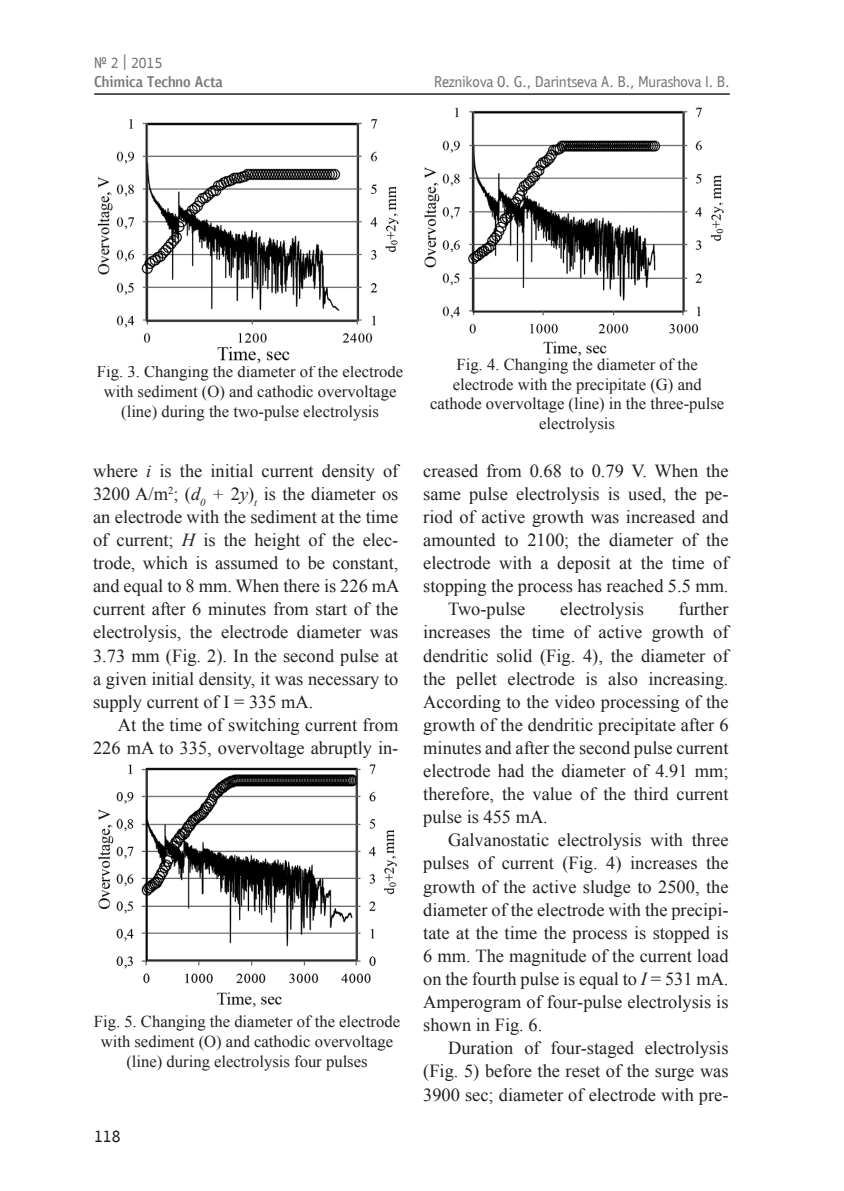
<style>
.page{position:relative;width:844px;height:1191px;background:#fff}
.page>*{position:absolute;margin:0;border:0;box-sizing:border-box;transform-origin:0 0}
.t1{font:18.38px/23.1px "Times New Roman";color:#231f20;text-align:justify}
.t2{font:16.62px/19.9px "Times New Roman";color:#231f20;text-align:center}
.t3{font:15.75px "PF Bulletin Sans Pro";color:#76787b}
.t4{font:500 15.75px "PF Bulletin Sans Pro";color:#76787b}
.s1{font-style:italic}
</style>
<div class="page">
<hr style="left:94px;top:94px;width:635px;height:1px;background:#231f20">
<img style="left:97px;top:119px;width:302px;height:245px">
<img style="left:424px;top:107px;width:300px;height:250px">
<img style="left:98px;top:764px;width:300px;height:244px">
<p class="t4" style="left:175px;top:73px;width:41px">■□ ▼</p>
<p class="t3" style="left:454px;top:73px;width:33px">■ □❖</p>
<p class="t3" style="left:559px;top:73px;width:33px">■▼▲ ❖</p>
<p class="t3" style="left:648px;top:73px;width:47px">◆ ▲□❖</p>
<p class="t2" style="left:97px;top:361px;width:308px">Fig. 3. Changing the diameter of the electrode with sediment (O) and cathodic overvoltage (line) during the two-pulse electrolysis</p>
<p class="t2" style="left:430px;top:354px;width:296px">Fig. 4. Changing the diameter of the electrode with the precipitate (G) and cathode overvoltage (line) in the three-pulse electrolysis</p>
<p class="t1" style="left:93px;top:459px;width:308px">where <span class="s1">i</span> is the initial current density of 3200 A/m<sup>2</sup>; (<span class="s1">d</span><sub>0</sub> <span class="s1">+</span> 2<span class="s1">y</span>)<sub>t</sub> is the diameter os an electrode with the sediment at the time of current; <span class="s1">H</span> is the height of the elec&shy;trode, which is assumed to be constant, and equal to 8 mm. When there is 226 mA current after 6 minutes from start of the electrolysis, the electrode diameter was 3.73 mm (Fig. 2). In the second pulse at a given initial density, it was necessary to supply current of I = 335 mA.</p>
<p class="t1" style="left:93px;top:713px;width:307px;text-align:right">At the time of switching current from<br>226 mA to 335, overvoltage abruptly in-</p>
<p class="t2" style="left:94px;top:1011px;width:308px">Fig. 5. Changing the diameter of the electrode with sediment (O) and cathodic overvoltage (line) during electrolysis four pulses</p>
<p class="t1" style="left:423px;top:459px;width:307px">creased from 0.68 to 0.79 V. When the</p>
<p class="t1" style="left:423px;top:482px;width:307px">same pulse electrolysis is used, the pe-</p>
<p class="t1" style="left:423px;top:505px;width:307px">riod of active growth was increased and</p>
<p class="t1" style="left:423px;top:528px;width:307px">amounted to 2100; the diameter of the</p>
<p class="t1" style="left:423px;top:551px;width:307px">electrode with a deposit at the time of</p>
<p class="t1" style="left:423px;top:574px;width:307px">stopping the process has reached 5.5 mm.</p>
<p class="t1" style="left:448px;top:597px;width:79px">Two-pulse</p>
<p class="t1" style="left:560px;top:597px;width:85px">electrolysis</p>
<p class="t1" style="left:423px;top:597px;width:307px;text-indent:255px">further increases the time of active growth of dendritic solid (Fig. 4), the diameter of the pellet electrode is also increasing.<br>According to the video processing of the growth of the dendritic precipitate after 6 minutes and after the second pulse current electrode had the diameter of 4.91 mm; therefore, the value of the third current pulse is 455 mA.</p>
<p class="t1" style="left:423px;top:828px;width:307px;text-indent:25px">Galvanostatic electrolysis with three pulses of current (Fig. 4) increases the growth of the active sludge to 2500, the diameter of the electrode with the precipi&shy;tate at the time the process is stopped is 6 mm. The magnitude of the current load on the fourth pulse is equal to <span class="s1">I</span> = 531 mA.<br>Amperogram of four-pulse electrolysis is shown in Fig. 6.</p>
<p class="t1" style="left:423px;top:1036px;width:307px;text-indent:25px">Duration of four-staged electrolysis (Fig. 5) before the reset of the surge was 3900 sec; diameter of electrode with pre-</p>
</div>
